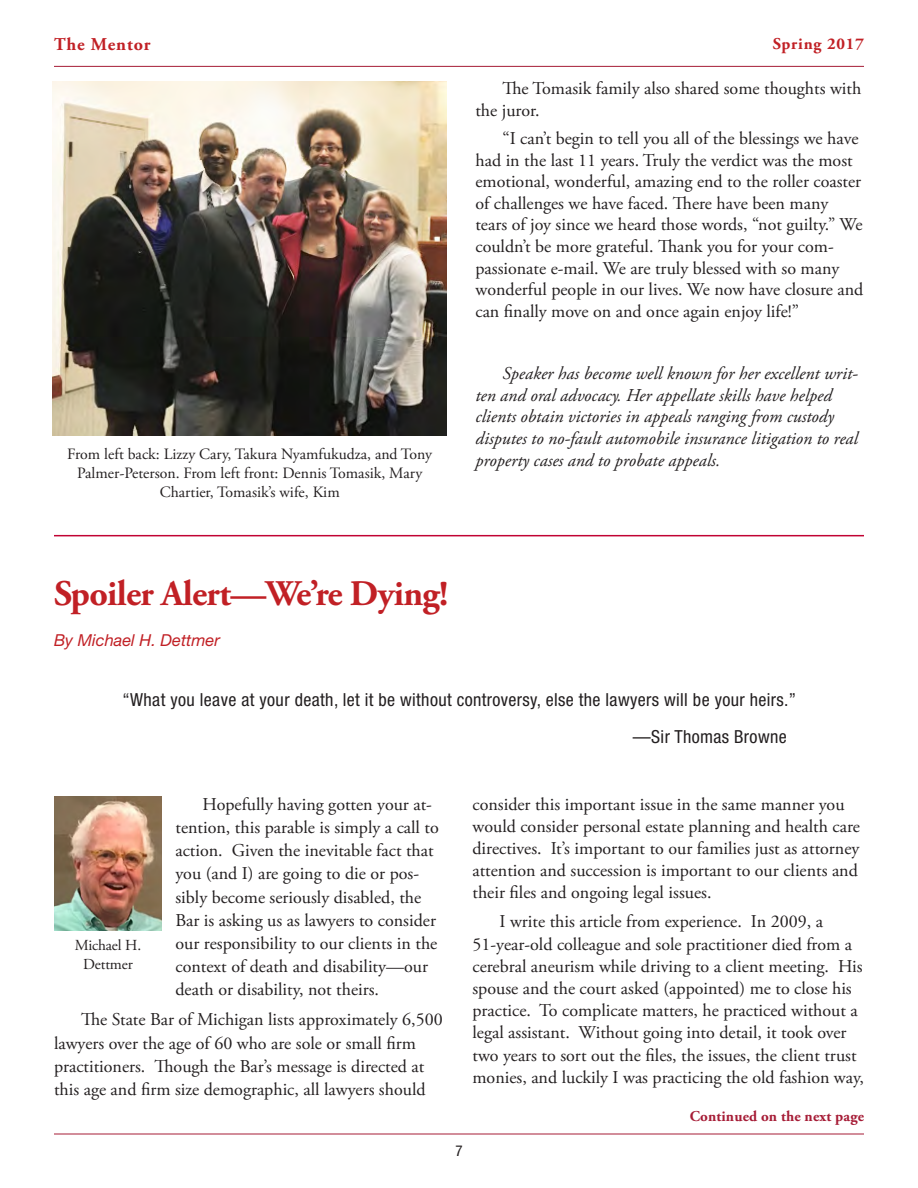
<style>
.page{position:relative;width:918px;height:1188px;background:#fff}
.page>*{position:absolute;margin:0;border:0;box-sizing:border-box;transform-origin:0 0}
.headline_Mentor{font:700 36px "Adobe Garamond Pro";letter-spacing:-.02em;color:#c12025}
.body_text{font:18px/23.2px "Adobe Garamond Pro";color:#231f20}
.body_text-2{font:italic 18px/21.6px "Adobe Garamond Pro";color:#231f20}
.No_Spacing{font:condensed 18px "Helvetica Neue LT Std";letter-spacing:.02em;color:#231f20}
.t1{font:700 18px "Adobe Garamond Pro";letter-spacing:.05em;color:#c12025}
.byline_mentor{font:italic 16.5px "Helvetica Neue LT Std";color:#c12025}
.t2{font:700 16.5px "Adobe Garamond Pro";letter-spacing:.05em;color:#c12025}
.captions{font:15.75px/18.9px "Adobe Garamond Pro";color:#231f20;text-align:center}
.captions-2{font:15.3px "Adobe Garamond Pro";color:#231f20}
.subhead_mentor{font:700 15px "Adobe Garamond Pro";letter-spacing:.01em;color:#a61c36}
.t3{font:condensed 15px "Helvetica Neue LT Std";color:#231f20}
</style>
<div class="page">
<hr style="left:54px;top:1134px;width:810px;height:1px;background:#a61c36">
<hr style="left:54px;top:66px;width:810px;height:1px;background:#a61c36">
<img style="left:53px;top:81px;width:394px;height:354px">
<hr style="left:54px;top:535px;width:810px;height:1px;background:#c10333">
<img style="left:54px;top:796px;width:108px;height:135px">
<p class="t1" style="left:54px;top:34px;width:98px">The Mentor</p>
<p class="t2" style="left:773px;top:34px;width:93px">Spring 2017</p>
<p class="captions" style="left:67px;top:445px;width:366px">From left back: Lizzy Cary, Takura Nyamfukudza, and Tony<br>Palmer-Peterson. From left front: Dennis Tomasik, Mary<br>Chartier, Tomasik’s wife, Kim</p>
<p class="body_text" style="left:475px;top:78px;width:387px;line-height:21.6px;text-indent:27px">The Tomasik family also shared some thoughts with the juror.</p>
<p class="body_text" style="left:475px;top:128px;width:389px;line-height:21.6px;text-indent:27px">“I can’t begin to tell you all of the blessings we have had in the last 11 years. Truly the verdict was the most emotional, wonderful, amazing end to the roller coaster of challenges we have faced. There have been many tears of joy since we heard those words, “not guilty.” We couldn’t be more grateful. Thank you for your com&shy;passionate e-mail. We are truly blessed with so many wonderful people in our lives. We now have closure and can finally move on and once again enjoy life!”</p>
<p class="body_text-2" style="left:475px;top:363px;width:384px;text-indent:27px">Speaker has become well known for her excellent writ&shy;ten and oral advocacy. Her appellate skills have helped clients obtain victories in appeals ranging from custody disputes to no-fault automobile insurance litigation to real property cases and to probate appeals.</p>
<p class="headline_Mentor" style="left:54px;top:573px;width:396px">Spoiler Alert—We’re Dying!</p>
<p class="byline_mentor" style="left:54px;top:630px;width:167px">By Michael H. Dettmer</p>
<p class="No_Spacing" style="left:122px;top:689px;width:675px">“What you leave at your death, let it be without controversy, else the lawyers will be your heirs.”</p>
<p class="No_Spacing" style="left:633px;top:726px;width:155px">—Sir Thomas Browne</p>
<p class="body_text" style="left:176px;top:793px;width:265px;text-indent:27px">Hopefully having gotten your at&shy;tention, this parable is simply a call to action. Given the inevitable fact that you (and I) are going to die or pos&shy;sibly become seriously disabled, the Bar is asking us as lawyers to consider our responsibility to our clients in the context of death and disability—our death or disability, not theirs.</p>
<p class="body_text" style="left:54px;top:1009px;width:390px;text-indent:27px">The State Bar of Michigan lists approximately 6,500 lawyers over the age of 60 who are sole or small firm practitioners. Though the Bar’s message is directed at this age and firm size demographic, all lawyers should</p>
<p class="captions-2" style="left:75px;top:936px;width:68px">Michael H.</p>
<p class="captions-2" style="left:83px;top:955px;width:51px">Dettmer</p>
<p class="t3" style="left:455px;top:1142px;width:9px">7</p>
<p class="body_text" style="left:472px;top:793px;width:389px;line-height:22.2px">consider this important issue in the same manner you would consider personal estate planning and health care directives. It’s important to our families just as attorney attention and succession is important to our clients and their files and ongoing legal issues.</p>
<p class="body_text" style="left:472px;top:911px;width:393px;line-height:22.2px;text-indent:27px">I write this article from experience. In 2009, a 51-year-old colleague and sole practitioner died from a cerebral aneurism while driving to a client meeting. His spouse and the court asked (appointed) me to close his practice. To complicate matters, he practiced without a legal assistant. Without going into detail, it took over two years to sort out the files, the issues, the client trust monies, and luckily I was practicing the old fashion way,</p>
<p class="subhead_mentor" style="left:690px;top:1108px;width:176px">Continued on the next page</p>
</div>
